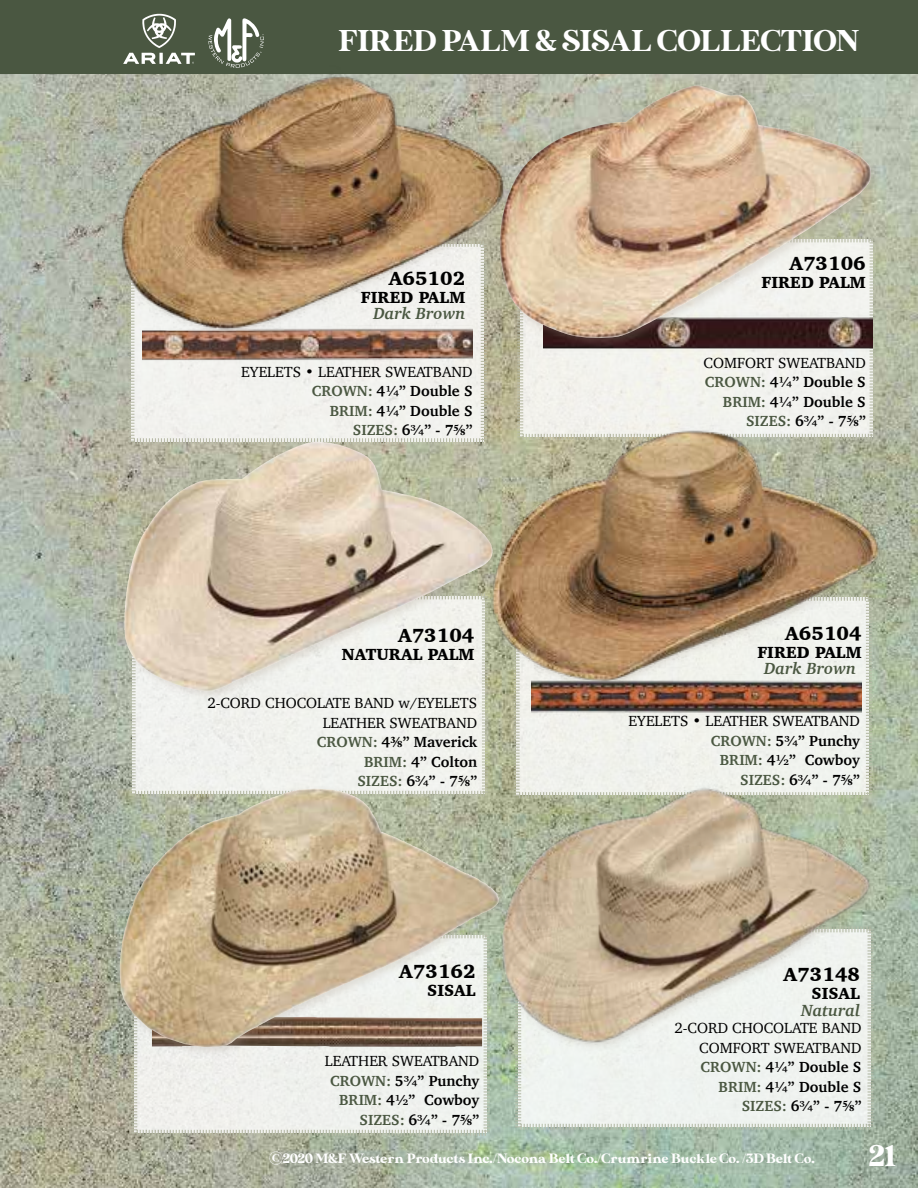
<style>
.page{position:relative;width:918px;height:1188px;background:#fff}
.page>*{position:absolute;margin:0;border:0;box-sizing:border-box;transform-origin:0 0}
.t1{font:30px "MADE Sunflower";color:#fff}
.t2{font:900 19.5px "Charter";color:#000}
.t3{font:900 16.5px "Charter";color:#000}
.t4{font:italic 700 16.5px "Charter";color:#4a5741}
.t5{font:15px/19.5px "Charter";color:#000;text-align:right}
.t6{font:700 15px/19.5px "Charter";color:#000;text-align:right}
.t7{font:13.5px "MADE Sunflower";color:#fff}
.s1{font-weight:400}
.s2{color:#4a5741}
.s3{font-family:"Adobe Caslon Pro"}
.s4{font-weight:700;color:#4a5741}
.s5{font-weight:700}
.s6{font-family:"Adobe Caslon Pro";font-weight:700}
</style>
<div class="page">
<img style="left:0;top:73px;width:918px;height:1115px">
<div style="left:0;top:0;width:918px;height:73px;background:#4a5741"></div>
<div style="left:127px;top:337px;width:361px;height:101px;background:#f2f2ee"></div>
<img style="left:143px;top:337px;width:330px;height:30px">
<img style="left:91px;top:73px;width:433px;height:264px">
<div style="left:516px;top:348px;width:361px;height:76px;background:#f2f2ed"></div>
<img style="left:544px;top:348px;width:328px;height:6px">
<div style="left:496px;top:83px;width:386px;height:265px;background:#a79889;opacity:.25"></div>
<img style="left:495px;top:86px;width:376px;height:253px">
<div style="left:512px;top:689px;width:361px;height:77px;background:#f1f2ed"></div>
<img style="left:532px;top:689px;width:330px;height:26px">
<div style="left:490px;top:429px;width:399px;height:260px;background:#a79889;opacity:.25"></div>
<img style="left:476px;top:424px;width:407px;height:261px">
<svg style="left:514px;top:1052px;width:361px;height:79px"></svg>
<img style="left:489px;top:766px;width:384px;height:290px">
<div style="left:128px;top:702px;width:361px;height:84px;background:#f1f2ee"></div>
<div style="left:121px;top:438px;width:382px;height:264px;background:#a79889;opacity:.25"></div>
<img style="left:258px;top:442px;width:55px;height:25px">
<svg style="left:208px;top:18px;width:56px;height:50px"></svg>
<svg style="left:123px;top:14px;width:72px;height:50px"></svg>
<svg style="left:130px;top:1057px;width:361px;height:80px"></svg>
<div style="left:116px;top:786px;width:393px;height:271px;background:#a79889;opacity:.25"></div>
<img style="left:258px;top:789px;width:55px;height:15px">
<h1 class="t1" style="left:338px;top:24px;width:522px">FIRED PALM &amp; SISAL COLLECTION</h1>
<h2 class="t2" style="left:389px;top:266px;width:78px">A65102</h2>
<p class="t3" style="left:361px;top:287px;width:106px">FIRED PALM</p>
<p class="t4" style="left:373px;top:299px;width:93px">Dark Brown</p>
<p class="t6" style="left:241px;top:362px;width:233px"><span class="s1">EYELETS • LEATHER SWEATBAND<br></span><span class="s2">CROWN:</span> 4¼” Double S<br><span class="s2">BRIM:</span> 4¼” Double S<br><span class="s2">SIZES:</span> 6¾” - 7<span class="s3">5/8</span>”</p>
<h2 class="t2" style="left:398px;top:623px;width:78px">A73104</h2>
<p class="t3" style="left:342px;top:644px;width:134px">NATURAL PALM</p>
<p class="t5" style="left:207px;top:693px;width:271px">2-CORD CHOCOLATE BAND w/EYELETS<br>LEATHER SWEATBAND<br><span class="s4">CROWN:</span> <span class="s5">4</span><span class="s6">3/8</span><span class="s5">” Maverick<br></span><span class="s4">BRIM:</span> <span class="s5">4” Colton<br></span><span class="s4">SIZES:</span> <span class="s5">6¾” - 7</span><span class="s6">5/8</span><span class="s5">”</span></p>
<h2 class="t2" style="left:399px;top:959px;width:78px">A73162</h2>
<p class="t3" style="left:427px;top:980px;width:50px">SISAL</p>
<p class="t6" style="left:325px;top:1051px;width:156px"><span class="s1">LEATHER SWEATBAND<br></span><span class="s2">CROWN:</span> 5¾” Punchy<br><span class="s2">BRIM:</span> 4½” Cowboy<br><span class="s2">SIZES:</span> 6¾” - 7<span class="s3">5/8</span>”</p>
<h2 class="t2" style="left:789px;top:252px;width:78px">A73106</h2>
<p class="t3" style="left:761px;top:273px;width:106px">FIRED PALM</p>
<p class="t6" style="left:704px;top:353px;width:164px"><span class="s1">COMFORT SWEATBAND<br></span><span class="s2">CROWN:</span> 4¼” Double S<br><span class="s2">BRIM:</span> 4¼” Double S<br><span class="s2">SIZES:</span> 6¾” - 7<span class="s3">5/8</span>”</p>
<h2 class="t2" style="left:785px;top:621px;width:78px">A65104</h2>
<p class="t3" style="left:757px;top:642px;width:106px">FIRED PALM</p>
<p class="t4" style="left:764px;top:654px;width:93px">Dark Brown</p>
<p class="t5" style="left:629px;top:711px;width:233px">EYELETS • LEATHER SWEATBAND<br><span class="s4">CROWN:</span> <span class="s5">5¾” Punchy<br></span><span class="s4">BRIM:</span> <span class="s5">4½” Cowboy<br></span><span class="s4">SIZES:</span> <span class="s5">6¾” - 7</span><span class="s6">5/8</span><span class="s5">”</span></p>
<h2 class="t2" style="left:784px;top:962px;width:78px">A73148</h2>
<p class="t3" style="left:812px;top:983px;width:50px">SISAL</p>
<p class="t4" style="left:801px;top:996px;width:61px">Natural</p>
<p class="t5" style="left:675px;top:1018px;width:189px">2-CORD CHOCOLATE BAND<br>COMFORT SWEATBAND<br><span class="s4">CROWN:</span> <span class="s5">4¼” Double S<br></span><span class="s4">BRIM:</span> <span class="s5">4¼” Double S<br></span><span class="s4">SIZES:</span> <span class="s5">6¾” - 7</span><span class="s6">5/8</span><span class="s5">”</span></p>
<p class="t7" style="left:270px;top:1150px;width:547px">©2020 M&amp;F Western Products Inc./Nocona Belt Co./Crumrine Buckle Co. /3D Belt Co.</p>
<h1 class="t1" style="left:869px;top:1139px;width:29px">21</h1>
</div>
